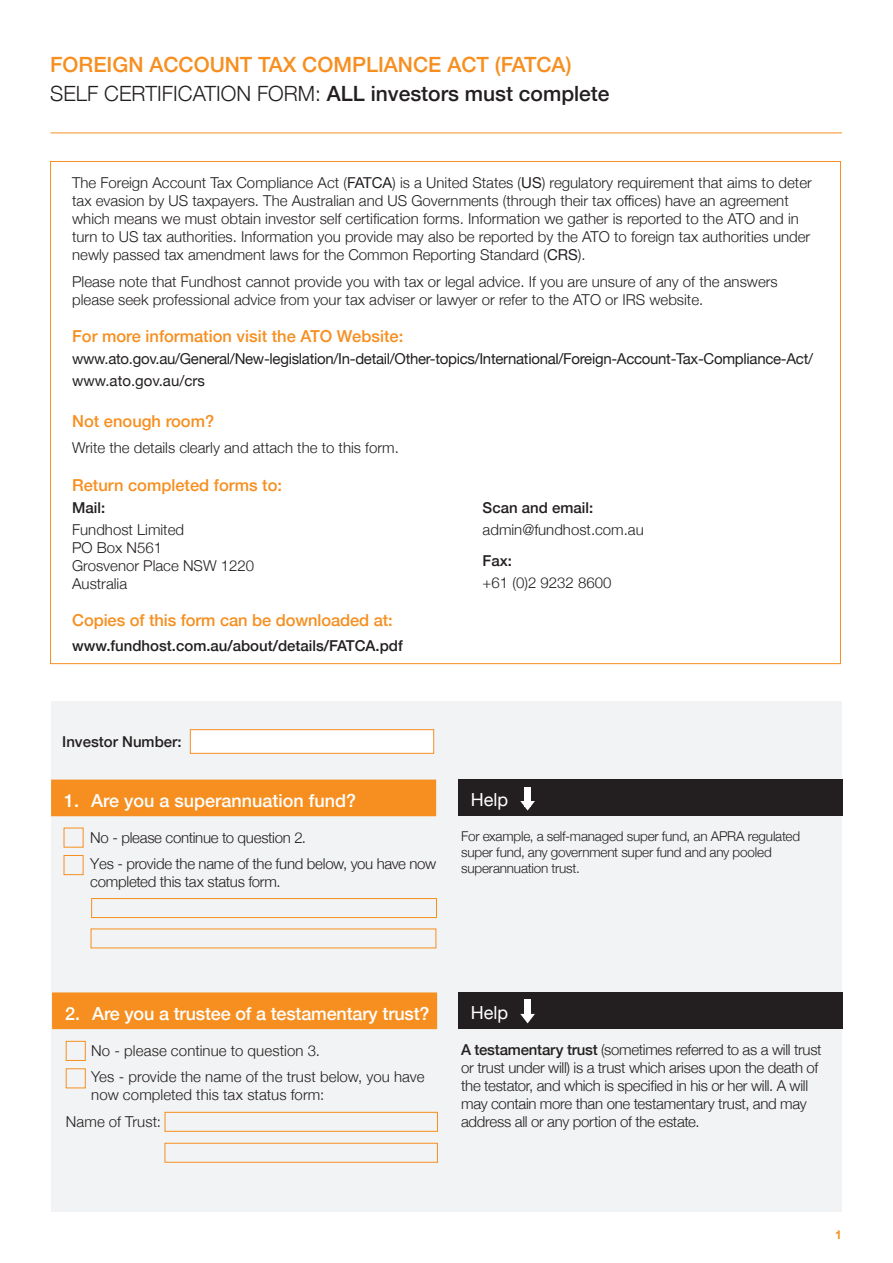
<style>
.page{position:relative;width:893px;height:1263px;background:#fff}
.page>*{position:absolute;margin:0;border:0;box-sizing:border-box;transform-origin:0 0}
.Sub_head_-_align_lef{font:500 21px "Helvetica Neue";color:#231f20}
.Sub_head_-_align_lef-2{font:500 21px "Helvetica Neue";color:#f68f20}
.t1{font:500 18px "Helvetica Neue";letter-spacing:-.01em;color:#fff}
.t2{font:18px "Helvetica Neue";color:#fff}
.Definitions_bullets{font:500 16.5px "Helvetica Neue";color:#f68f20}
.Definitions_bullets-2{font:300 15px/18px "Helvetica Neue";color:#231f20}
.App_form_bullets{font:300 15px/18px "Helvetica Neue";letter-spacing:-.02em;color:#231f20}
.Sub_sub_heads_1_1__1{font:300 15px/18px "Helvetica Neue";letter-spacing:-.01em;color:#231f20}
.Definitions_bullets-3{font:15px "Helvetica Neue";letter-spacing:-.02em;color:#231f20}
.t3{font:500 15px "Helvetica Neue";color:#231f20}
.Definitions_bullets-4{font:15px "Helvetica Neue";color:#231f20}
.App_form_bullets-2{font:300 13.5px/16.2px "Helvetica Neue";letter-spacing:-.015em;color:#231f20}
.Sub_head_-_align_rig{font:700 12px "Arial";color:#f68f20}
.s1{font-weight:300}
.s2{font-weight:400}
.s3{font-weight:500}
</style>
<div class="page">
<hr style="left:50px;top:133px;width:792px;height:1px;background:#f68f20">
<div style="left:52px;top:702px;width:790px;height:510px;background:#f2f3f4"></div>
<div style="left:190px;top:729px;width:244px;height:25px;background:#fff;border:1px solid #f68f20"></div>
<div style="left:52px;top:780px;width:383px;height:35px;background:#f68f20"></div>
<hr style="left:51px;top:781px;width:2px;height:34px;background:#f68f20">
<hr style="left:51px;top:779px;width:385px;height:2px;background:#f68f20">
<hr style="left:435px;top:781px;width:1px;height:34px;background:#f68f20">
<hr style="left:51px;top:815px;width:385px;height:1px;background:#f68f20">
<div style="left:64px;top:855px;width:20px;height:20px;border:1px solid #f68f20"></div>
<div style="left:91px;top:898px;width:346px;height:20px;border:1px solid #f68f20"></div>
<div style="left:458px;top:779px;width:385px;height:37px;background:#231f20"></div>
<div style="left:524px;top:787px;width:7px;height:19px;background:#fff"></div>
<svg style="left:520px;top:801px;width:15px;height:9px"></svg>
<div style="left:53px;top:993px;width:383px;height:35px;background:#f68f20"></div>
<hr style="left:52px;top:994px;width:2px;height:34px;background:#f68f20">
<hr style="left:52px;top:992px;width:385px;height:2px;background:#f68f20">
<hr style="left:436px;top:994px;width:1px;height:34px;background:#f68f20">
<hr style="left:52px;top:1028px;width:385px;height:1px;background:#f68f20">
<div style="left:66px;top:1041px;width:20px;height:20px;border:1px solid #f68f20"></div>
<div style="left:66px;top:1068px;width:20px;height:20px;border:1px solid #f68f20"></div>
<div style="left:165px;top:1112px;width:273px;height:20px;border:1px solid #f68f20"></div>
<div style="left:165px;top:1143px;width:273px;height:19px;border:1px solid #f68f20"></div>
<div style="left:458px;top:992px;width:385px;height:37px;background:#231f20"></div>
<div style="left:524px;top:1000px;width:7px;height:19px;background:#fff"></div>
<svg style="left:520px;top:1014px;width:15px;height:9px"></svg>
<p class="Sub_head_-_align_lef-2" style="left:50px;top:47px;width:523px">FOREIGN ACCOUNT TAX COMPLIANCE ACT (FATCA)</p>
<p class="Sub_head_-_align_lef" style="left:50px;top:77px;width:561px"><span class="s1">SELF CERTIFICATION FORM:</span> ALL investors must complete</p>
<p class="Definitions_bullets-2" style="left:72px;top:173px;width:741px">The Foreign Account Tax Compliance Act (<span class="s2">FATCA</span>) is a United States (<span class="s2">US</span>) regulatory requirement that aims to deter tax evasion by US taxpayers. The Australian and US Governments (through their tax offices) have an agreement which means we must obtain investor self certification forms. Information we gather is reported to the ATO and in turn to US tax authorities. Information you provide may also be reported by the ATO to foreign tax authorities under newly passed tax amendment laws for the Common Reporting Standard (<span class="s2">CRS</span>).</p>
<p class="Definitions_bullets-2" style="left:72px;top:271px;width:707px">Please note that Fundhost cannot provide you with tax or legal advice. If you are unsure of any of the answers please seek professional advice from your tax adviser or lawyer or refer to the ATO or IRS website.</p>
<p class="Definitions_bullets" style="left:72px;top:323px;width:333px">For more information visit the ATO Website:</p>
<p class="Definitions_bullets-3" style="left:72px;top:348px;width:742px">www.ato.gov.au/General/New-legislation/In-detail/Other-topics/International/Foreign-Account-Tax-Compliance-Act/</p>
<p class="Definitions_bullets-4" style="left:72px;top:370px;width:134px">www.ato.gov.au/crs</p>
<p class="Definitions_bullets" style="left:72px;top:408px;width:144px">Not enough room?</p>
<p class="Definitions_bullets-2" style="left:72px;top:437px;width:328px">Write the details clearly and attach the to this form.</p>
<p class="Definitions_bullets" style="left:72px;top:471px;width:211px">Return completed forms to:</p>
<p class="t3" style="left:72px;top:495px;width:35px">Mail:</p>
<p class="Definitions_bullets-2" style="left:72px;top:520px;width:113px">Fundhost Limited</p>
<p class="Definitions_bullets-2" style="left:72px;top:538px;width:92px">PO Box N561</p>
<p class="Definitions_bullets-2" style="left:72px;top:556px;width:184px">Grosvenor Place NSW 1220</p>
<p class="Definitions_bullets-2" style="left:72px;top:574px;width:57px">Australia</p>
<p class="Definitions_bullets" style="left:72px;top:607px;width:322px">Copies of this form can be downloaded at:</p>
<p class="t3" style="left:72px;top:634px;width:332px">www.fundhost.com.au/about/details/FATCA.pdf</p>
<p class="t3" style="left:483px;top:496px;width:112px">Scan and email:</p>
<p class="Definitions_bullets-2" style="left:483px;top:520px;width:163px">admin@fundhost.com.au</p>
<p class="t3" style="left:483px;top:549px;width:31px">Fax:</p>
<p class="Definitions_bullets-2" style="left:483px;top:573px;width:130px">+61 (0)2 9232 8600</p>
<p class="t3" style="left:62px;top:730px;width:121px">Investor Number:</p>
<p class="t1" style="left:64px;top:786px;width:294px">1. Are you a superannuation fund?</p>
<p class="Sub_sub_heads_1_1__1" style="left:90px;top:827px;width:217px">No - please continue to question 2.</p>
<p class="Sub_sub_heads_1_1__1" style="left:90px;top:854px;width:347px">Yes - provide the name of the fund below, you have now completed this tax status form.</p>
<p class="t2" style="left:471px;top:787px;width:39px">Help</p>
<p class="App_form_bullets-2" style="left:461px;top:827px;width:340px">For example, a self-managed super fund, an APRA regulated super fund, any government super fund and any pooled superannuation trust.</p>
<p class="t1" style="left:65px;top:999px;width:366px">2. Are you a trustee of a testamentary trust?</p>
<p class="Sub_sub_heads_1_1__1" style="left:91px;top:1040px;width:230px">No - please continue to question 3.</p>
<p class="Sub_sub_heads_1_1__1" style="left:91px;top:1067px;width:335px">Yes - provide the name of the trust below, you have now completed this tax status form:</p>
<p class="Sub_sub_heads_1_1__1" style="left:66px;top:1111px;width:97px">Name of Trust:</p>
<p class="t2" style="left:471px;top:1000px;width:39px">Help</p>
<p class="App_form_bullets" style="left:461px;top:1040px;width:362px"><span class="s3">A testamentary trust</span> (sometimes referred to as a will trust or trust under will) is a trust which arises upon the death of the testator, and which is specified in his or her will. A will may contain more than one testamentary trust, and may address all or any portion of the estate.</p>
<p class="Sub_head_-_align_rig" style="left:835px;top:1227px;width:8px">1</p>
</div>
